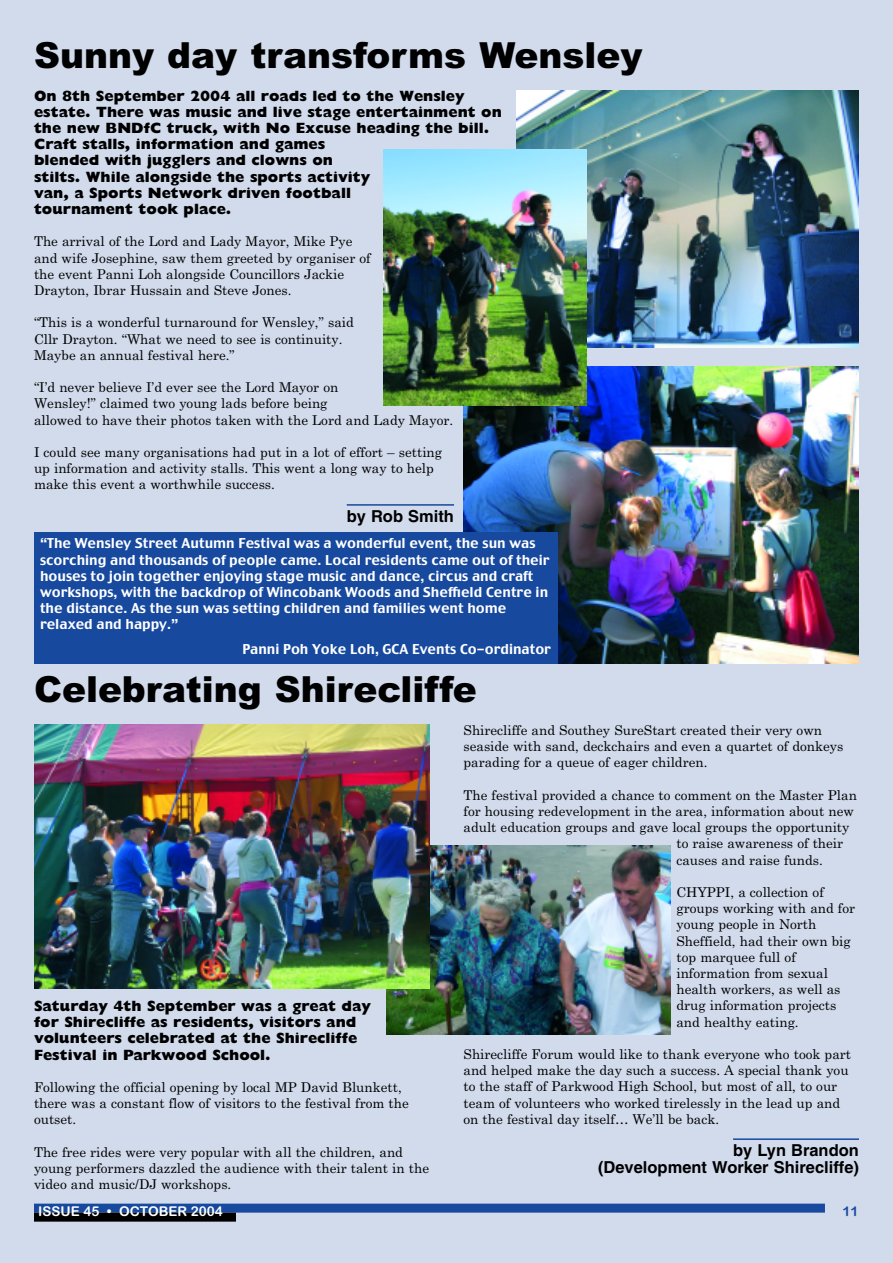
<style>
.page{position:relative;width:893px;height:1263px;background:#d1dbec}
.page>*{position:absolute;margin:0;border:0;box-sizing:border-box;transform-origin:0 0}
.t1{font:900 36px "Arial";color:#000}
.t2{font:700 16.5px/16.5px "Helvetica";color:#000;text-align:right}
.t3{font:800 15px/16.2px "Gill Sans";color:#000}
.t4{font:13.5px/16.2px "Century Schoolbook";color:#000}
.t5{font:13.5px/16.2px "Charcoal";color:#fff}
.t6{font:13.5px "Arial Rounded MT Bold";color:#fff}
.t7{font:13.5px "Arial Rounded MT Bold";color:#17499e}
</style>
<div class="page">
<div style="left:34px;top:1203px;width:791px;height:9px;background:#17499e"></div>
<div style="left:34px;top:1212px;width:202px;height:9px;background:#000"></div>
<hr style="left:347px;top:504px;width:107px;height:2px;background:#17499e">
<hr style="left:733px;top:1138px;width:126px;height:2px;background:#17499e">
<img style="left:387px;top:845px;width:283px;height:189px">
<img style="left:463px;top:366px;width:396px;height:297px">
<img style="left:517px;top:90px;width:342px;height:257px">
<div style="left:34px;top:532px;width:523px;height:131px;background:#17499e"></div>
<img style="left:383px;top:149px;width:204px;height:257px">
<img style="left:34px;top:725px;width:396px;height:264px">
<h1 class="t1" style="left:34px;top:35px;width:610px">Sunny day transforms Wensley</h1>
<p class="t3" style="left:34px;top:87px;width:469px">On 8th September 2004 all roads led to the Wensley estate. There was music and live stage entertainment on the new BNDfC truck, with No Excuse heading the bill.<br>Craft stalls, information and games<br>blended with jugglers and clowns on<br>stilts. While alongside the sports activity<br>van, a Sports Network driven football<br>tournament took place.</p>
<p class="t4" style="left:34px;top:234px;width:338px">The arrival of the Lord and Lady Mayor, Mike Pye and wife Josephine, saw them greeted by organiser of the event Panni Loh alongside Councillors Jackie Drayton, Ibrar Hussain and Steve Jones.</p>
<p class="t4" style="left:34px;top:315px;width:321px">“This is a wonderful turnaround for Wensley,” said<br>Cllr Drayton. “What we need to see is continuity.<br>Maybe an annual festival here.”</p>
<p class="t4" style="left:34px;top:379px;width:421px">“I’d never believe I’d ever see the Lord Mayor on<br>Wensley!” claimed two young lads before being<br>allowed to have their photos taken with the Lord and Lady Mayor.</p>
<p class="t4" style="left:34px;top:444px;width:410px">I could see many organisations had put in a lot of effort – setting up information and activity stalls. This went a long way to help make this event a worthwhile success.</p>
<p class="t2" style="left:347px;top:509px;width:109px">by Rob Smith</p>
<p class="t5" style="left:40px;top:536px;width:511px">“The Wensley Street Autumn Festival was a wonderful event, the sun was scorching and thousands of people came. Local residents came out of their houses to join together enjoying stage music and dance, circus and craft workshops, with the backdrop of Wincobank Woods and Sheffield Centre in the distance. As the sun was setting children and families went home relaxed and happy.”</p>
<p class="t5" style="left:242px;top:641px;width:310px">Panni Poh Yoke Loh, GCA Events Co-ordinator</p>
<h1 class="t1" style="left:34px;top:669px;width:444px">Celebrating Shirecliffe</h1>
<p class="t3" style="left:34px;top:998px;width:338px">Saturday 4th September was a great day for Shirecliffe as residents, visitors and volunteers celebrated at the Shirecliffe Festival in Parkwood School.</p>
<p class="t4" style="left:34px;top:1079px;width:376px">Following the official opening by local MP David Blunkett, there was a constant flow of visitors to the festival from the outset.</p>
<p class="t4" style="left:34px;top:1144px;width:397px">The free rides were very popular with all the children, and young performers dazzled the audience with their talent in the video and music/DJ workshops.</p>
<p class="t4" style="left:463px;top:722px;width:381px">Shirecliffe and Southey SureStart created their very own seaside with sand, deckchairs and even a quartet of donkeys parading for a queue of eager children.</p>
<p class="t4" style="left:463px;top:787px;width:395px">The festival provided a chance to comment on the Master Plan</p>
<p class="t4" style="left:463px;top:803px;width:392px">for housing redevelopment in the area, information about new</p>
<p class="t4" style="left:463px;top:819px;width:387px">adult education groups and gave local groups the opportunity</p>
<p class="t4" style="left:676px;top:835px;width:168px">to raise awareness of their</p>
<p class="t4" style="left:676px;top:852px;width:148px">causes and raise funds.</p>
<p class="t4" style="left:676px;top:884px;width:180px">CHYPPI, a collection of groups working with and for young people in North<br>Sheffield, had their own big top marquee full of information from sexual health workers, as well as drug information projects and healthy eating.</p>
<p class="t4" style="left:463px;top:1046px;width:389px">Shirecliffe Forum would like to thank everyone who took part and helped make the day such a success. A special thank you to the staff of Parkwood High School, but most of all, to our team of volunteers who worked tirelessly in the lead up and on the festival day itself… We’ll be back.</p>
<p class="t2" style="left:598px;top:1144px;width:263px">by Lyn Brandon<br>(Development Worker Shirecliffe)</p>
<p class="t6" style="left:38px;top:1203px;width:186px">ISSUE 45 • OCTOBER 2004</p>
<p class="t7" style="left:842px;top:1203px;width:18px">11</p>
</div>
